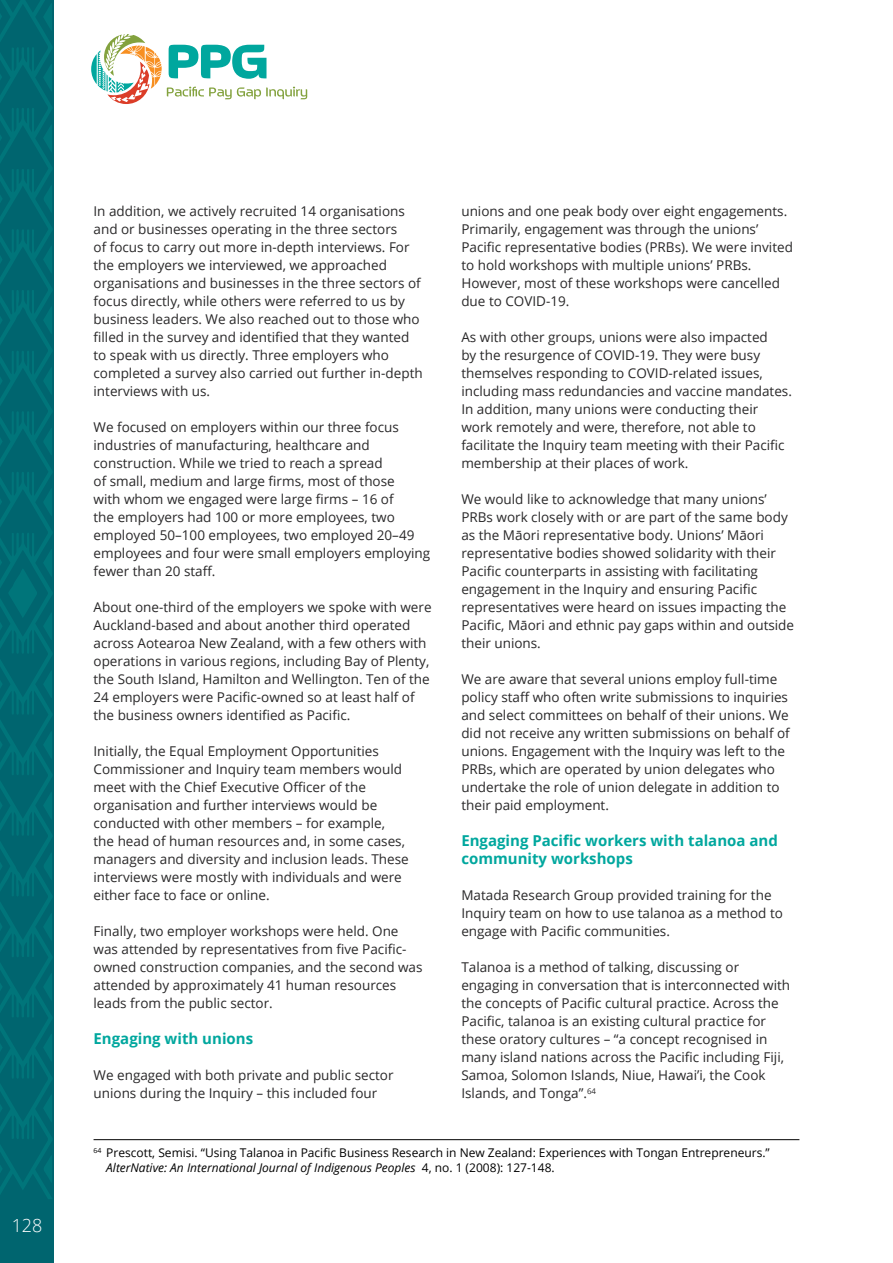
<style>
.page{position:relative;width:893px;height:1263px;background:#fff}
.page>*{position:absolute;margin:0;border:0;box-sizing:border-box;transform-origin:0 0}
.t1{font:300 18px "Open Sans";color:#fff}
.t2{font:700 15px/18px "Open Sans";color:#00a79e}
.t3{font:13.5px/18px "Open Sans";color:#292829}
.t4{font:12px/14.2px "Open Sans";color:#000}
.s1{font-style:italic}
</style>
<div class="page">
<div style="left:0;top:0;width:54px;height:1263px;background:#00656f"></div>
<svg style="left:0;top:0;width:53px;height:1199px"></svg>
<svg style="left:0;top:913px;width:3px;height:31px"></svg>
<svg style="left:0;top:972px;width:3px;height:29px"></svg>
<svg style="left:0;top:2px;width:52px;height:639px"></svg>
<svg style="left:0;top:670px;width:3px;height:32px"></svg>
<svg style="left:0;top:852px;width:3px;height:31px"></svg>
<svg style="left:0;top:731px;width:3px;height:31px"></svg>
<svg style="left:0;top:792px;width:3px;height:31px"></svg>
<svg style="left:0;top:1154px;width:3px;height:32px"></svg>
<svg style="left:0;top:1033px;width:3px;height:28px"></svg>
<svg style="left:0;top:1094px;width:3px;height:28px"></svg>
<svg style="left:91px;top:34px;width:216px;height:70px"></svg>
<hr style="left:94px;top:1139px;width:705px;height:1px;background:#000">
<h1 class="t1" style="left:12px;top:1213px;width:32px">128</h1>
<p class="t3" style="left:94px;top:202px;width:331px">In addition, we actively recruited 14 organisations and or businesses operating in the three sectors<br>of focus to carry out more in-depth interviews. For the employers we interviewed, we approached organisations and businesses in the three sectors of focus directly, while others were referred to us by business leaders. We also reached out to those who filled in the survey and identified that they wanted to speak with us directly. Three employers who completed a survey also carried out further in-depth interviews with us.</p>
<p class="t3" style="left:94px;top:418px;width:338px">We focused on employers within our three focus industries of manufacturing, healthcare and construction. While we tried to reach a spread<br>of small, medium and large firms, most of those<br>with whom we engaged were large firms – 16 of<br>the employers had 100 or more employees, two employed 50–100 employees, two employed 20–49 employees and four were small employers employing fewer than 20 staff.</p>
<p class="t3" style="left:94px;top:598px;width:340px">About one-third of the employers we spoke with were Auckland-based and about another third operated across Aotearoa New Zealand, with a few others with operations in various regions, including Bay of Plenty, the South Island, Hamilton and Wellington. Ten of the 24 employers were Pacific-owned so at least half of the business owners identified as Pacific.</p>
<p class="t3" style="left:94px;top:742px;width:317px">Initially, the Equal Employment Opportunities Commissioner and Inquiry team members would meet with the Chief Executive Officer of the organisation and further interviews would be conducted with other members – for example, the head of human resources and, in some cases, managers and diversity and inclusion leads. These interviews were mostly with individuals and were either face to face or online.</p>
<p class="t3" style="left:94px;top:922px;width:331px">Finally, two employer workshops were held. One was attended by representatives from five Pacific&shy;owned construction companies, and the second was attended by approximately 41 human resources leads from the public sector.</p>
<p class="t2" style="left:94px;top:1029px;width:161px">Engaging with unions</p>
<p class="t3" style="left:94px;top:1066px;width:301px">We engaged with both private and public sector unions during the Inquiry – this included four</p>
<p class="t3" style="left:461px;top:202px;width:333px">unions and one peak body over eight engagements.<br>Primarily, engagement was through the unions’ Pacific representative bodies (PRBs). We were invited to hold workshops with multiple unions’ PRBs.<br>However, most of these workshops were cancelled due to COVID-19.</p>
<p class="t3" style="left:461px;top:328px;width:332px">As with other groups, unions were also impacted<br>by the resurgence of COVID-19. They were busy themselves responding to COVID-related issues, including mass redundancies and vaccine mandates.<br>In addition, many unions were conducting their work remotely and were, therefore, not able to facilitate the Inquiry team meeting with their Pacific membership at their places of work.</p>
<p class="t3" style="left:461px;top:490px;width:334px">We would like to acknowledge that many unions’ PRBs work closely with or are part of the same body as the Māori representative body. Unions’ Māori representative bodies showed solidarity with their Pacific counterparts in assisting with facilitating engagement in the Inquiry and ensuring Pacific representatives were heard on issues impacting the Pacific, Māori and ethnic pay gaps within and outside their unions.</p>
<p class="t3" style="left:461px;top:670px;width:330px">We are aware that several unions employ full-time policy staff who often write submissions to inquiries and select committees on behalf of their unions. We did not receive any written submissions on behalf of unions. Engagement with the Inquiry was left to the PRBs, which are operated by union delegates who undertake the role of union delegate in addition to their paid employment.</p>
<p class="t2" style="left:461px;top:831px;width:318px">Engaging Pacific workers with talanoa and community workshops</p>
<p class="t3" style="left:461px;top:886px;width:323px">Matada Research Group provided training for the<br>Inquiry team on how to use talanoa as a method to engage with Pacific communities.</p>
<p class="t3" style="left:461px;top:958px;width:330px">Talanoa is a method of talking, discussing or engaging in conversation that is interconnected with the concepts of Pacific cultural practice. Across the Pacific, talanoa is an existing cultural practice for these oratory cultures – “a concept recognised in many island nations across the Pacific including Fiji, Samoa, Solomon Islands, Niue, Hawai’i, the Cook Islands, and Tonga”.<sup>64</sup></p>
<p class="t4" style="left:106px;top:1145px;width:665px;text-indent:-13px"><sup>64</sup> Prescott, Semisi. “Using Talanoa in Pacific Business Research in New Zealand: Experiences with Tongan Entrepreneurs.”<br><span class="s1">AlterNative: An International Journal of Indigenous Peoples</span> 4, no. 1 (2008): 127-148.</p>
</div>
